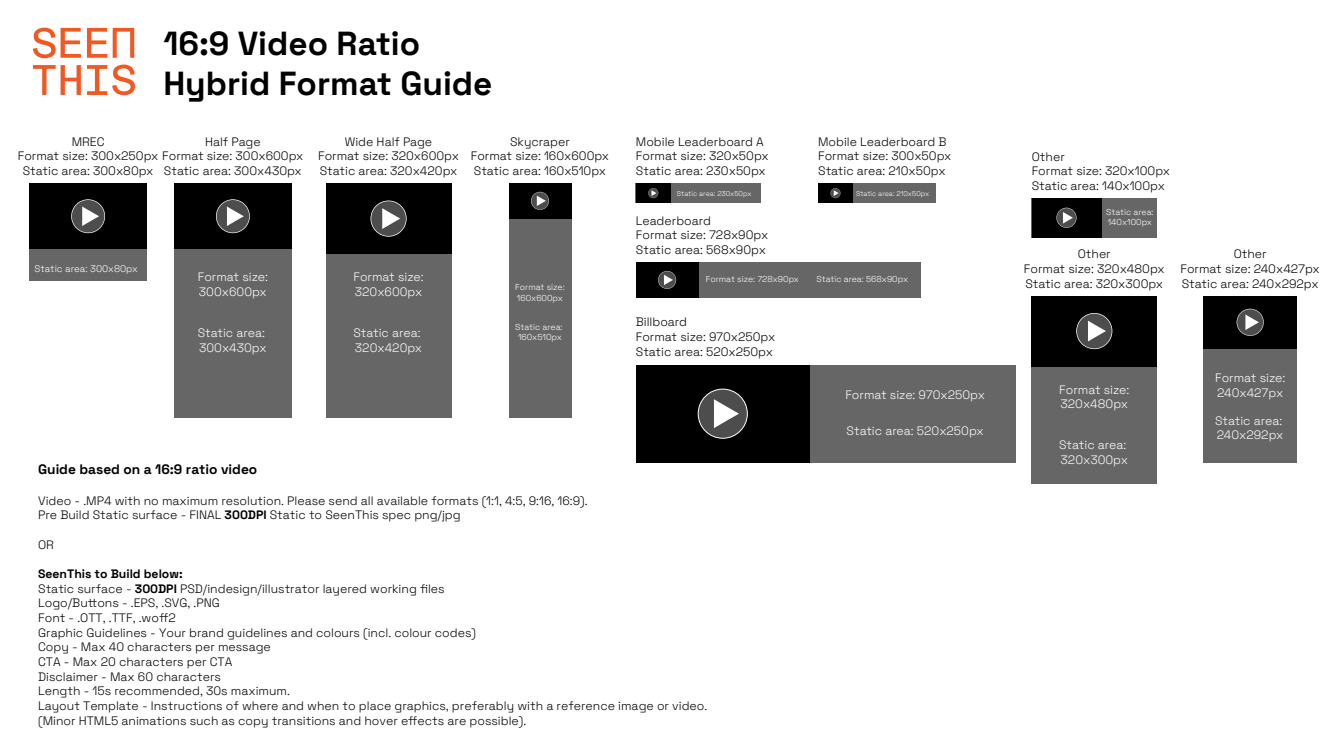
<style>
.page{position:relative;width:1344px;height:756px;background:#fff}
.page>*{position:absolute;margin:0;border:0;box-sizing:border-box;transform-origin:0 0}
.t1{font:700 33.35px/40px "Space Grotesk";color:#000}
.t2{font:700 13.72px "Space Grotesk";color:#000}
.t3{font:300 12.21px/14.6px "Space Grotesk";color:#000}
.t4{font:300 12.21px/14.6px "Space Grotesk";color:#fff}
.t5{font:300 9.62px "Space Grotesk";color:#fff}
.t6{font:300 8.64px/10.4px "Space Grotesk";color:#fff;text-align:center}
.t7{font:300 8.61px/10.3px "Space Grotesk";color:#fff}
.t8{font:300 7px "Space Grotesk";color:#fff}
.s1{font-weight:700}
</style>
<div class="page">
<svg style="left:33px;top:28px;width:48px;height:30px"></svg>
<svg style="left:87px;top:28px;width:20px;height:30px"></svg>
<svg style="left:33px;top:65px;width:48px;height:30px"></svg>
<svg style="left:113px;top:28px;width:21px;height:30px"></svg>
<svg style="left:87px;top:65px;width:48px;height:30px"></svg>
<div style="left:29px;top:183px;width:118px;height:98px;background:#666"></div>
<div style="left:29px;top:183px;width:118px;height:66px;background:#000"></div>
<svg style="left:71px;top:199px;width:34px;height:34px"></svg>
<div style="left:174px;top:183px;width:118px;height:235px;background:#666"></div>
<div style="left:174px;top:183px;width:118px;height:66px;background:#000"></div>
<svg style="left:216px;top:199px;width:34px;height:34px"></svg>
<div style="left:326px;top:183px;width:125px;height:235px;background:#666"></div>
<div style="left:326px;top:183px;width:125px;height:71px;background:#000"></div>
<svg style="left:371px;top:201px;width:36px;height:36px"></svg>
<div style="left:509px;top:183px;width:62px;height:235px;background:#666"></div>
<div style="left:509px;top:183px;width:62px;height:35px;background:#000"></div>
<svg style="left:531px;top:192px;width:18px;height:18px"></svg>
<div style="left:1032px;top:296px;width:125px;height:188px;background:#666"></div>
<div style="left:1032px;top:296px;width:125px;height:70px;background:#000"></div>
<svg style="left:1076px;top:313px;width:36px;height:36px"></svg>
<div style="left:636px;top:183px;width:125px;height:20px;background:#666"></div>
<div style="left:636px;top:183px;width:35px;height:20px;background:#000"></div>
<svg style="left:648px;top:188px;width:10px;height:10px"></svg>
<div style="left:818px;top:183px;width:117px;height:20px;background:#666"></div>
<div style="left:818px;top:183px;width:35px;height:20px;background:#000"></div>
<svg style="left:830px;top:188px;width:10px;height:10px"></svg>
<div style="left:636px;top:262px;width:285px;height:36px;background:#666"></div>
<div style="left:636px;top:262px;width:62px;height:36px;background:#000"></div>
<svg style="left:658px;top:271px;width:18px;height:18px"></svg>
<div style="left:1032px;top:198px;width:125px;height:39px;background:#666"></div>
<div style="left:1032px;top:198px;width:69px;height:39px;background:#000"></div>
<svg style="left:1056px;top:208px;width:21px;height:20px"></svg>
<div style="left:1203px;top:296px;width:94px;height:167px;background:#666"></div>
<div style="left:1203px;top:296px;width:94px;height:53px;background:#000"></div>
<svg style="left:1237px;top:309px;width:27px;height:27px"></svg>
<div style="left:636px;top:365px;width:379px;height:98px;background:#666"></div>
<div style="left:636px;top:365px;width:174px;height:98px;background:#000"></div>
<svg style="left:698px;top:389px;width:50px;height:50px"></svg>
<h1 class="t1" style="left:163px;top:21px;width:331px">16:9 Video Ratio<br>Hybrid Format Guide</h1>
<p class="t3" style="left:72px;top:133px;width:34px">MREC</p>
<p class="t3" style="left:18px;top:148px;width:287px">Format size: 300x250px Format size: 300x600px</p>
<p class="t3" style="left:23px;top:163px;width:132px">Static area: 300x80px</p>
<p class="t3" style="left:205px;top:134px;width:57px">Half Page</p>
<p class="t3" style="left:164px;top:163px;width:139px">Static area: 300x430px</p>
<p class="t3" style="left:318px;top:134px;width:142px;text-align:center">Wide Half Page<br>Format size: 320x600px<br>Static area: 320x420px</p>
<p class="t3" style="left:471px;top:133px;width:140px;text-align:center">Skycraper<br>Format size: 160x600px<br>Static area: 160x510px</p>
<p class="t3" style="left:636px;top:133px;width:134px">Mobile Leaderboard A<br>Format size: 320x50px<br>Static area: 230x50px</p>
<p class="t8" style="left:677px;top:189px;width:76px">Static area: 230x50px</p>
<p class="t3" style="left:818px;top:133px;width:135px">Mobile Leaderboard B<br>Format size: 300x50px<br>Static area: 210x50px</p>
<p class="t8" style="left:856px;top:188px;width:75px">Static area: 210x50px</p>
<p class="t3" style="left:1032px;top:148px;width:140px">Other<br>Format size: 320x100px<br>Static area: 140x100px</p>
<p class="t5" style="left:35px;top:261px;width:105px">Static area: 300x80px</p>
<p class="t4" style="left:198px;top:269px;width:72px">Format size:<br>300x600px</p>
<p class="t4" style="left:354px;top:269px;width:72px">Format size:<br>320x600px</p>
<p class="t6" style="left:515px;top:282px;width:51px;text-align:left">Format size:<br>160x600px</p>
<p class="t3" style="left:636px;top:212px;width:134px">Leaderboard<br>Format size: 728x90px<br>Static area: 568x90px</p>
<p class="t7" style="left:1106px;top:206px;width:49px">Static area:<br>140x100px</p>
<p class="t3" style="left:1024px;top:246px;width:142px;text-align:center">Other<br>Format size: 320x480px<br>Static area: 320x300px</p>
<p class="t7" style="left:706px;top:274px;width:95px">Format size: 728x90px</p>
<p class="t7" style="left:817px;top:274px;width:93px">Static area: 568x90px</p>
<p class="t4" style="left:198px;top:325px;width:70px">Static area:<br>300x430px</p>
<p class="t4" style="left:353px;top:325px;width:70px">Static area:<br>320x420px</p>
<p class="t6" style="left:515px;top:321px;width:49px">Static area:<br>160x510px</p>
<p class="t3" style="left:636px;top:314px;width:141px">Billboard<br>Format size: 970x250px<br>Static area: 520x250px</p>
<p class="t4" style="left:845px;top:387px;width:141px">Format size: 970x250px</p>
<p class="t4" style="left:1059px;top:381px;width:72px">Format size:<br>320x480px</p>
<p class="t4" style="left:847px;top:423px;width:139px">Static area: 520x250px</p>
<p class="t2" style="left:38px;top:459px;width:221px">Guide based on a 16:9 ratio video</p>
<p class="t3" style="left:38px;top:493px;width:551px">Video - .MP4 with no maximum resolution. Please send all available formats (1:1, 4:5, 9:16, 16:9).<br>Pre Build Static surface - FINAL <span class="s1">300DPI</span> Static to SeenThis spec png/jpg</p>
<p class="t3" style="left:38px;top:537px;width:17px">OR</p>
<p class="t3" style="left:38px;top:566px;width:671px"><span class="s1">SeenThis to Build below:<br></span>Static surface - <span class="s1">300DPI</span> PSD/indesign/illustrator layered working files<br>Logo/Buttons - .EPS, .SVG, .PNG<br>Font - .OTT, .TTF, .woff2<br>Graphic Guidelines - Your brand guidelines and colours (incl. colour codes)<br>Copy - Max 40 characters per message<br>CTA - Max 20 characters per CTA<br>Disclaimer - Max 60 characters<br>Length - 15s recommended, 30s maximum.<br>Layout Template - Instructions of where and when to place graphics, preferably with a reference image or video. (Minor HTML5 animations such as copy transitions and hover effects are possible).</p>
<p class="t4" style="left:1059px;top:437px;width:70px">Static area:<br>320x300px</p>
<p class="t3" style="left:1181px;top:246px;width:141px;text-align:center">Other<br>Format size: 240x427px<br>Static area: 240x292px</p>
<p class="t4" style="left:1215px;top:370px;width:72px">Format size:<br>240x427px</p>
<p class="t4" style="left:1215px;top:412px;width:70px">Static area:<br>240x292px</p>
</div>
